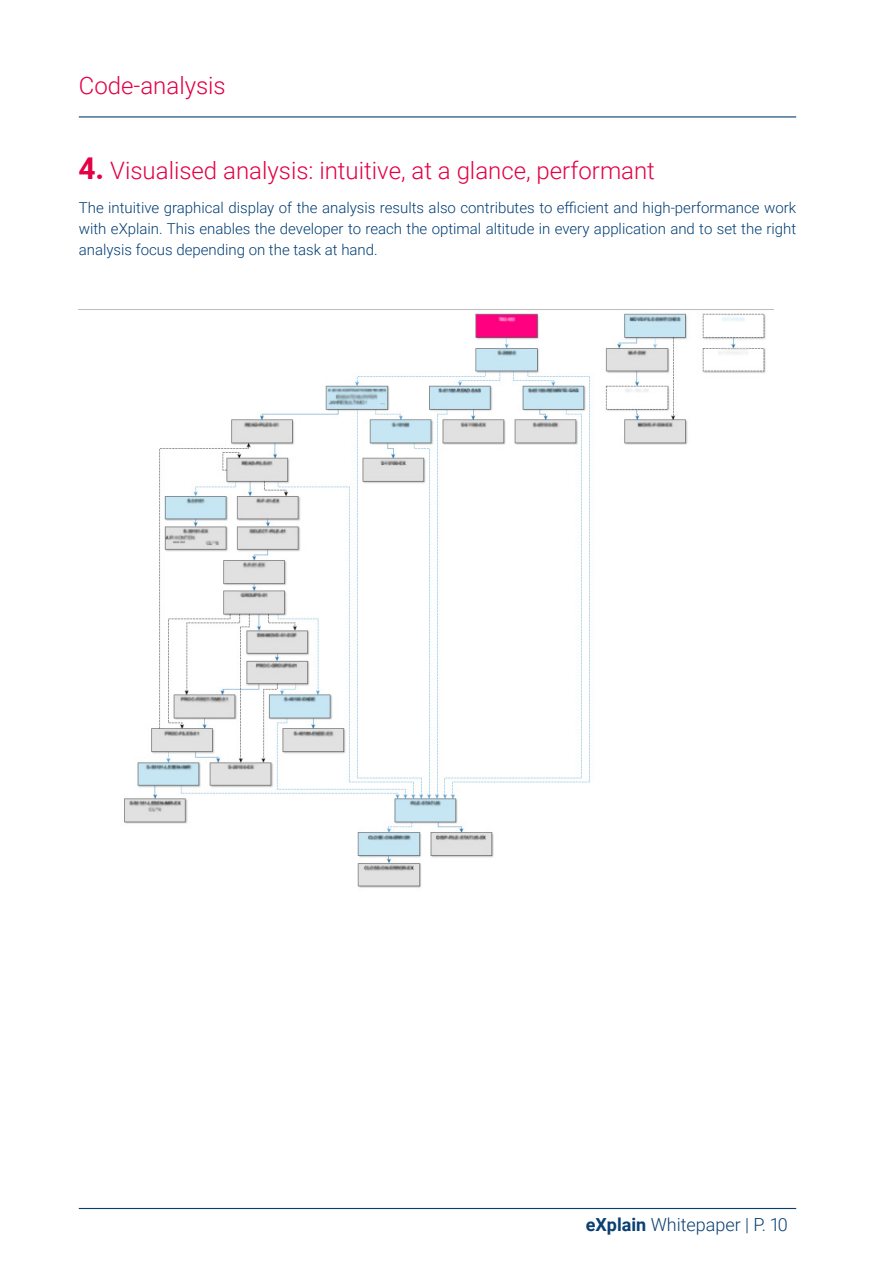
<style>
.page{position:relative;width:893px;height:1263px;background:#fff}
.page>*{position:absolute;margin:0;border:0;box-sizing:border-box;transform-origin:0 0}
.t1{font:300 24px "Roboto";color:#e40045}
.t2{font:300 18px "Roboto";color:#0a3f71}
.t3{font:300 15px/21px "Roboto";color:#003d74;text-align:justify}
.s1{font-weight:700;font-size:30px}
.s2{font-weight:700}
</style>
<div class="page">
<hr style="left:79px;top:1208px;width:717px;height:1px;background:#0b3f70">
<hr style="left:79px;top:116px;width:717px;height:1px;background:#0b3f70">
<img style="left:79px;top:309px;width:694px;height:579px">
<h1 class="t1" style="left:79px;top:68px;width:148px">Code-analysis</h1>
<h1 class="t1" style="left:78px;top:153px;width:578px"><span class="s1">4.</span> Visualised analysis: intuitive, at a glance, performant</h1>
<p class="t3" style="left:79px;top:196px;width:719px">The intuitive graphical display of the analysis results also contributes to efficient and high-performance work with eXplain. This enables the developer to reach the optimal altitude in every application and to set the right analysis focus depending on the task at hand.</p>
<p class="t2" style="left:586px;top:1212px;width:203px"><span class="s2">eXplain</span> Whitepaper | P. 10</p>
</div>
